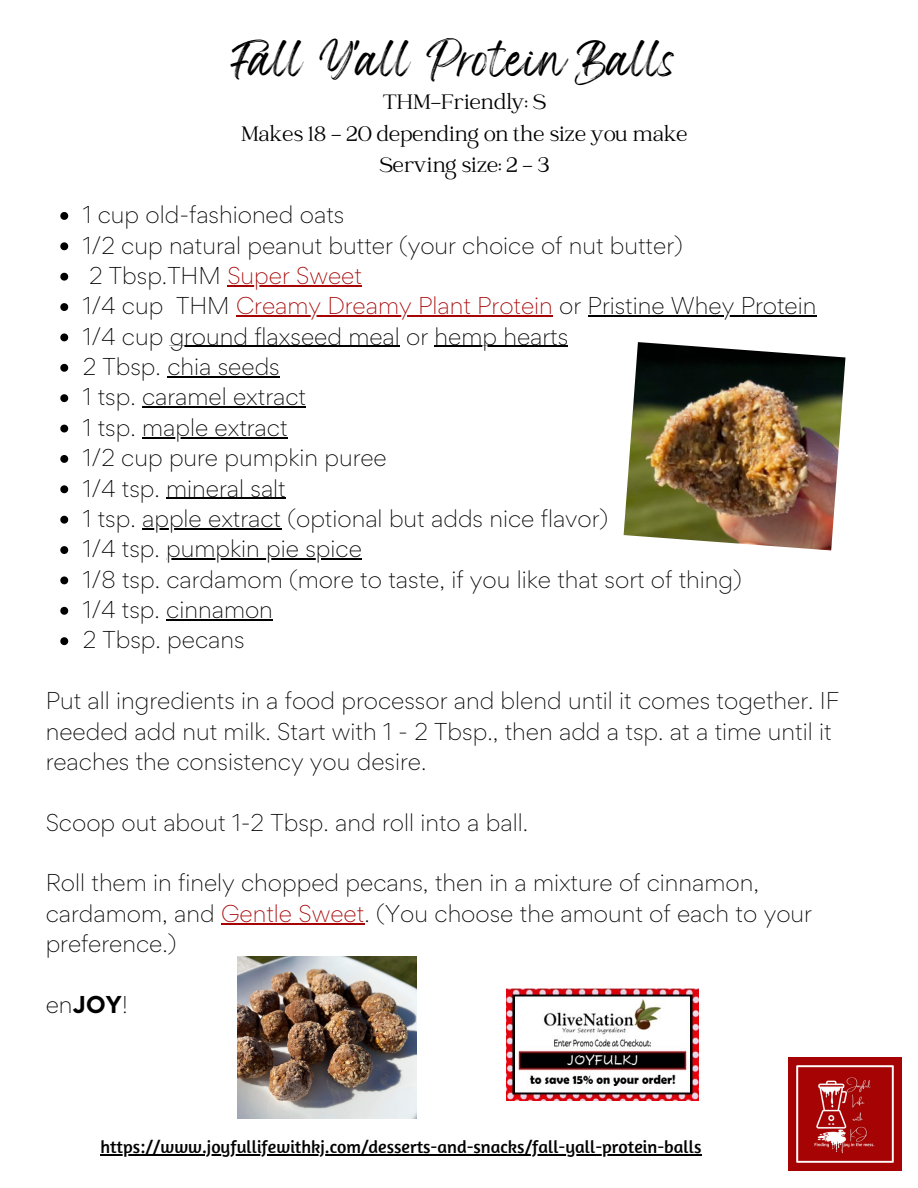
<style>
.page{position:relative;width:918px;height:1188px;background:#fff}
.page>*{position:absolute;margin:0;border:0;box-sizing:border-box;transform-origin:0 0}
.t1{font:27.75px "Wonderful Branding";color:#000}
.t2{font:22.95px "Catchy Mager";color:#000}
.t3{font:300 21.75px/30.3px "Gordita";color:#000}
.t4{font:300 21.75px "Gordita";color:#a60404}
.t5{font:18px "Amaranth";color:#000}
.s1{color:#000}
.s2{color:#a60404}
.s3{font-weight:700}
</style>
<div class="page">
<img style="left:789px;top:1058px;width:112px;height:112px">
<img style="left:506px;top:989px;width:193px;height:111px">
<svg style="left:60px;top:212px;width:8px;height:8px"></svg>
<svg style="left:60px;top:242px;width:8px;height:8px"></svg>
<svg style="left:60px;top:273px;width:8px;height:8px"></svg>
<hr style="left:227px;top:285px;width:135px;height:1px;background:#a60404">
<svg style="left:60px;top:303px;width:8px;height:8px"></svg>
<hr style="left:236px;top:315px;width:317px;height:2px;background:#a60404">
<hr style="left:588px;top:315px;width:228px;height:2px;background:#000">
<svg style="left:60px;top:333px;width:8px;height:8px"></svg>
<hr style="left:170px;top:346px;width:230px;height:1px;background:#000">
<hr style="left:435px;top:346px;width:133px;height:1px;background:#000">
<svg style="left:60px;top:364px;width:8px;height:8px"></svg>
<hr style="left:167px;top:376px;width:113px;height:1px;background:#000">
<svg style="left:60px;top:394px;width:8px;height:8px"></svg>
<hr style="left:142px;top:407px;width:164px;height:1px;background:#000">
<svg style="left:60px;top:425px;width:8px;height:7px"></svg>
<hr style="left:142px;top:437px;width:146px;height:1px;background:#000">
<svg style="left:60px;top:455px;width:8px;height:8px"></svg>
<svg style="left:60px;top:485px;width:8px;height:8px"></svg>
<hr style="left:166px;top:498px;width:120px;height:1px;background:#000">
<svg style="left:60px;top:516px;width:8px;height:8px"></svg>
<hr style="left:142px;top:528px;width:139px;height:1px;background:#000">
<svg style="left:60px;top:546px;width:8px;height:8px"></svg>
<hr style="left:166px;top:558px;width:196px;height:2px;background:#000">
<svg style="left:60px;top:576px;width:8px;height:8px"></svg>
<svg style="left:60px;top:607px;width:8px;height:8px"></svg>
<hr style="left:166px;top:619px;width:107px;height:1px;background:#000">
<svg style="left:60px;top:637px;width:8px;height:8px"></svg>
<hr style="left:221px;top:923px;width:143px;height:1px;background:#a60404">
<img style="left:624px;top:342px;width:221px;height:208px">
<img style="left:238px;top:957px;width:179px;height:162px">
<hr style="left:100px;top:1154px;width:601px;height:1px;background:#000">
<p class="t1" style="left:238px;top:53px;width:444px">Fall Y'all Protein Balls</p>
<p class="t2" style="left:383px;top:91px;width:165px">THM-Friendly: S</p>
<p class="t2" style="left:241px;top:123px;width:448px">Makes 18 - 20 depending on the size you make</p>
<p class="t2" style="left:379px;top:154px;width:172px">Serving size: 2 - 3</p>
<p class="t3" style="left:83px;top:199px;width:263px">1 cup old-fashioned oats</p>
<p class="t3" style="left:83px;top:230px;width:601px">1/2 cup natural peanut butter (your choice of nut butter)</p>
<p class="t4" style="left:89px;top:261px;width:274px"><span class="s1">2 Tbsp.THM</span> Super Sweet</p>
<p class="t3" style="left:83px;top:291px;width:735px">1/4 cup THM <span class="s2">Creamy Dreamy Plant Protein</span> or Pristine Whey Protein</p>
<p class="t3" style="left:83px;top:321px;width:487px">1/4 cup ground flaxseed meal or hemp hearts</p>
<p class="t3" style="left:83px;top:351px;width:199px">2 Tbsp. chia seeds</p>
<p class="t3" style="left:83px;top:382px;width:225px">1 tsp. caramel extract</p>
<p class="t3" style="left:83px;top:412px;width:206px">1 tsp. maple extract</p>
<p class="t3" style="left:83px;top:442px;width:306px">1/2 cup pure pumpkin puree</p>
<p class="t3" style="left:83px;top:473px;width:205px">1/4 tsp. mineral salt</p>
<p class="t3" style="left:83px;top:503px;width:527px">1 tsp. apple extract (optional but adds nice flavor)</p>
<p class="t3" style="left:83px;top:534px;width:281px">1/4 tsp. pumpkin pie spice</p>
<p class="t3" style="left:83px;top:564px;width:660px">1/8 tsp. cardamom (more to taste, if you like that sort of thing)</p>
<p class="t3" style="left:83px;top:594px;width:192px">1/4 tsp. cinnamon</p>
<p class="t3" style="left:83px;top:625px;width:164px">2 Tbsp. pecans</p>
<p class="t3" style="left:46px;top:685px;width:795px">Put all ingredients in a food processor and blend until it comes together. IF needed add nut milk. Start with 1 - 2 Tbsp., then add a tsp. at a time until it reaches the consistency you desire.</p>
<p class="t3" style="left:46px;top:807px;width:484px">Scoop out about 1-2 Tbsp. and roll into a ball.</p>
<p class="t3" style="left:46px;top:868px;width:768px">Roll them in finely chopped pecans, then in a mixture of cinnamon, cardamom, and <span class="s2">Gentle Sweet</span>. (You choose the amount of each to your preference.)</p>
<p class="t3" style="left:46px;top:989px;width:84px">en<span class="s3">JOY</span>!</p>
<p class="t5" style="left:100px;top:1136px;width:603px">https://www.joyfullifewithkj.com/desserts-and-snacks/fall-yall-protein-balls</p>
</div>
